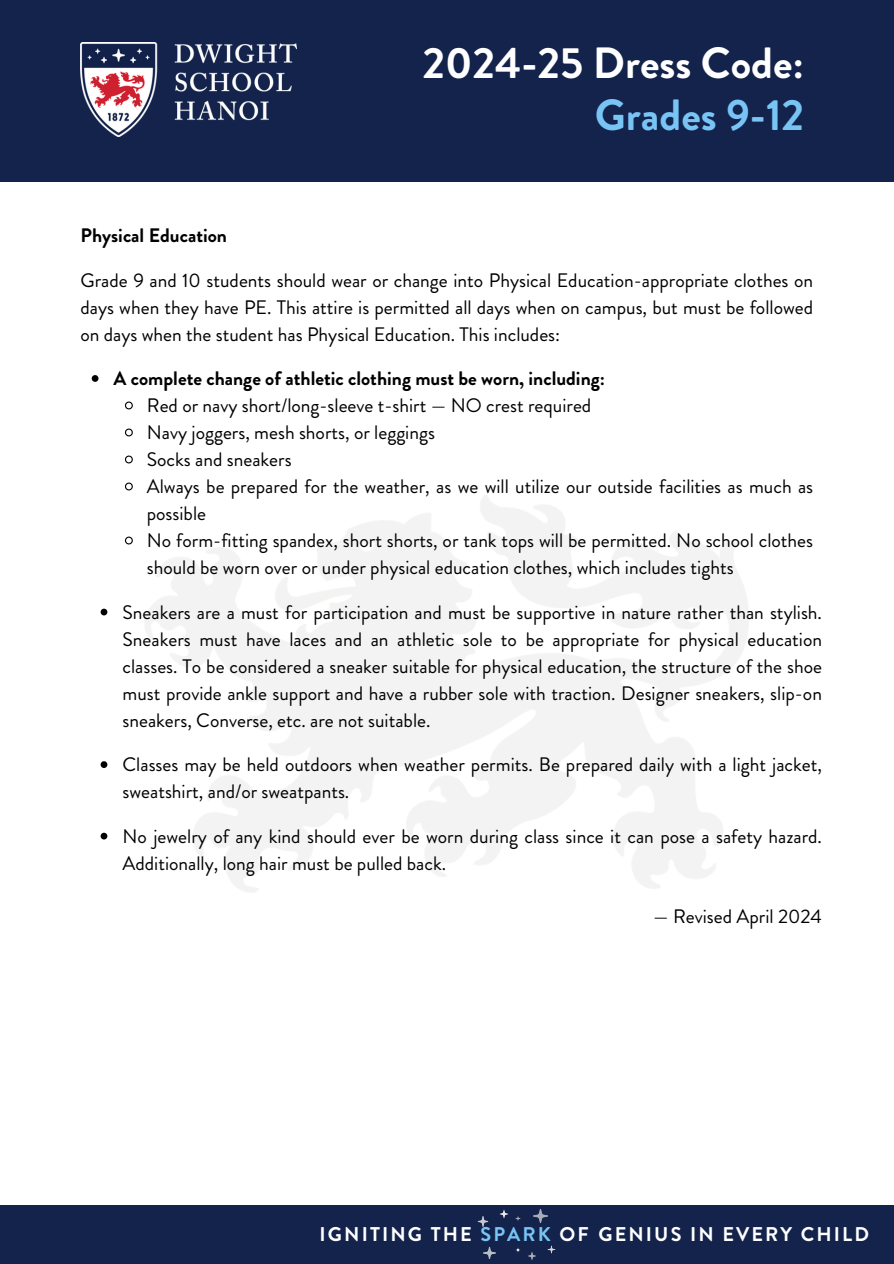
<style>
.page{position:relative;width:894px;height:1264px;background:#fff}
.page>*{position:absolute;margin:0;border:0;box-sizing:border-box;transform-origin:0 0}
.t1{font:700 43.65px/51.8px "Brandon Grotesque";color:#fff;text-align:right}
.t2{font:700 19.8px "Brandon Grotesque";letter-spacing:.105em;color:#fff}
.t3{font:19.5px/27px "Brandon Grotesque";color:#000}
.t4{font:700 19.5px "Brandon Grotesque";color:#000}
.s1{color:#78c4f5}
</style>
<div class="page">
<div style="left:0;top:0;width:893px;height:181px;background:#13234b"></div>
<img style="left:80px;top:43px;width:216px;height:93px">
<div style="left:0;top:1205px;width:893px;height:58px;background:#13234b"></div>
<img style="left:533px;top:1209px;width:15px;height:14px">
<img style="left:483px;top:1246px;width:13px;height:13px">
<svg style="left:477px;top:1216px;width:11px;height:11px"></svg>
<svg style="left:500px;top:1210px;width:8px;height:8px"></svg>
<svg style="left:515px;top:1247px;width:5px;height:5px"></svg>
<svg style="left:528px;top:1252px;width:8px;height:8px"></svg>
<svg style="left:547px;top:1245px;width:8px;height:8px"></svg>
<svg style="left:92px;top:375px;width:6px;height:7px"></svg>
<svg style="left:125px;top:401px;width:8px;height:9px"></svg>
<svg style="left:125px;top:428px;width:8px;height:9px"></svg>
<svg style="left:125px;top:455px;width:8px;height:9px"></svg>
<svg style="left:125px;top:482px;width:8px;height:9px"></svg>
<svg style="left:125px;top:536px;width:8px;height:9px"></svg>
<svg style="left:101px;top:761px;width:6px;height:7px"></svg>
<svg style="left:101px;top:608px;width:6px;height:7px"></svg>
<svg style="left:101px;top:832px;width:6px;height:7px"></svg>
<p class="t4" style="left:80px;top:222px;width:148px">Physical Education</p>
<p class="t1" style="left:422px;top:38px;width:383px">2024-25 Dress Code:<br><span class="s1">Grades 9-12</span></p>
<p class="t3" style="left:80px;top:267px;width:734px;text-align:justify">Grade 9 and 10 students should wear or change into Physical Education-appropriate clothes on days when they have PE. This attire is permitted all days when on campus, but must be followed on days when the student has Physical Education. This includes:</p>
<p class="t4" style="left:114px;top:365px;width:492px">A complete change of athletic clothing must be worn, including:</p>
<p class="t3" style="left:147px;top:392px;width:446px">Red or navy short/long-sleeve t-shirt — NO crest required</p>
<p class="t3" style="left:147px;top:419px;width:289px">Navy joggers, mesh shorts, or leggings</p>
<p class="t3" style="left:147px;top:446px;width:146px">Socks and sneakers</p>
<p class="t3" style="left:147px;top:473px;width:667px">Always be prepared for the weather, as we will utilize our outside facilities as much as possible</p>
<p class="t3" style="left:147px;top:527px;width:667px">No form-fitting spandex, short shorts, or tank tops will be permitted. No school clothes should be worn over or under physical education clothes, which includes tights</p>
<p class="t3" style="left:122px;top:598px;width:700px;text-align:justify">Sneakers are a must for participation and must be supportive in nature rather than stylish.<br>Sneakers must have laces and an athletic sole to be appropriate for physical education classes. To be considered a sneaker suitable for physical education, the structure of the shoe must provide ankle support and have a rubber sole with traction. Designer sneakers, slip-on sneakers, Converse, etc. are not suitable.</p>
<p class="t3" style="left:122px;top:751px;width:700px">Classes may be held outdoors when weather permits. Be prepared daily with a light jacket, sweatshirt, and/or sweatpants.</p>
<p class="t3" style="left:122px;top:822px;width:700px">No jewelry of any kind should ever be worn during class since it can pose a safety hazard.<br>Additionally, long hair must be pulled back.</p>
<p class="t3" style="left:653px;top:902px;width:170px">— Revised April 2024</p>
<h1 class="t2" style="left:319px;top:1220px;width:271px">IGNITING THE <span class="s1">SPARK</span> OF</h1>
<p class="t2" style="left:598px;top:1220px;width:272px">GENIUS IN EVERY CHILD</p>
</div>
